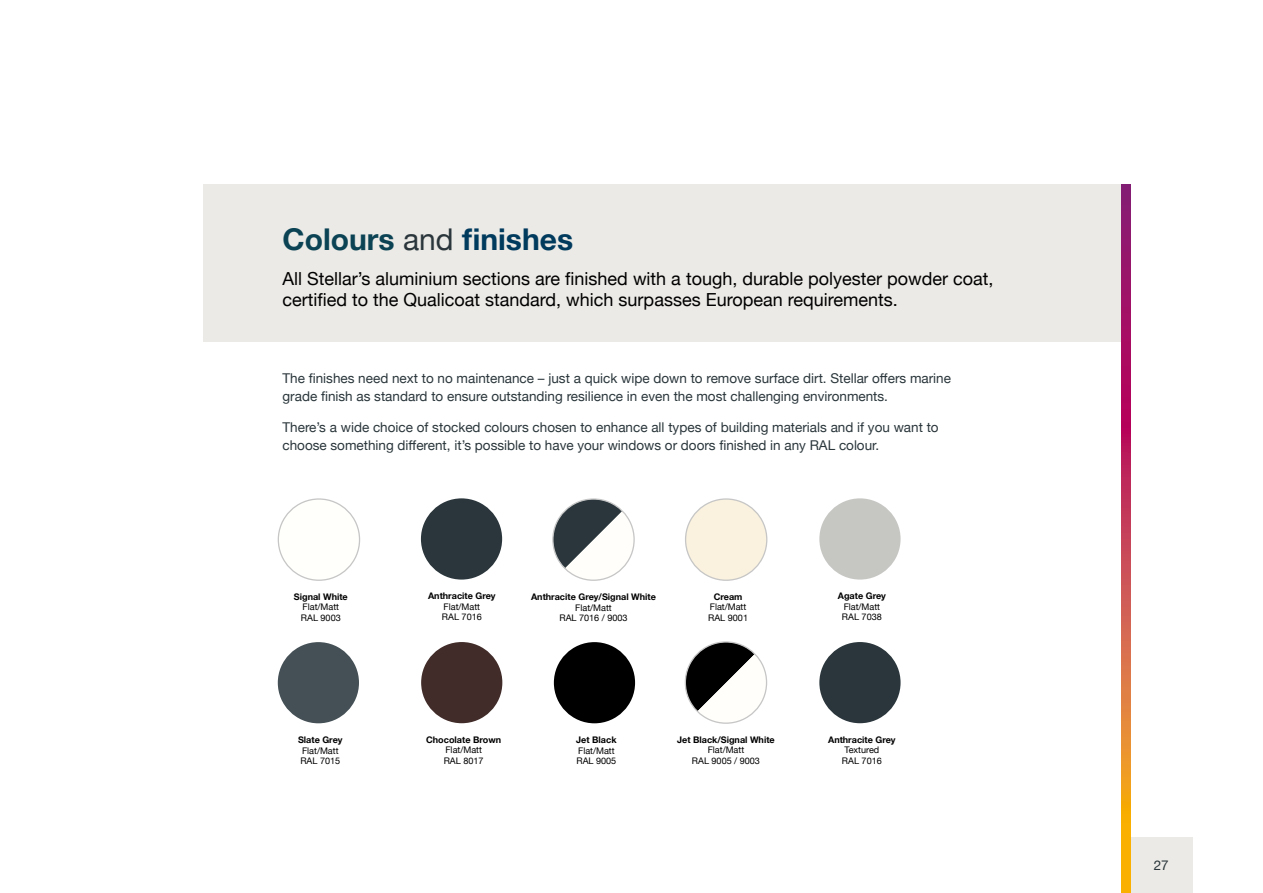
<style>
.page{position:relative;width:1263px;height:893px;background:#fff}
.page>*{position:absolute;margin:0;border:0;box-sizing:border-box;transform-origin:0 0}
.t1{font:700 30px "Helvetica Neue";color:#003a5d}
.t2{font:18px/21.6px "Helvetica Neue";color:#000}
.t3{font:13.5px/18px "Helvetica Neue";color:#2a363b}
.t4{font:9.15px/10.4px "Helvetica Neue";color:#000}
.t5{font:700 9.15px "Helvetica Neue";color:#000}
.s1{color:#0b4354}
.s2{font-weight:400;color:#2a363b}
</style>
<div class="page">
<div style="left:203px;top:185px;width:927px;height:157px;background:#eceae6"></div>
<div style="left:1130px;top:837px;width:62px;height:56px;background:#eceae6"></div>
<svg style="left:1122px;top:185px;width:8px;height:708px"></svg>
<div style="left:278px;top:498px;width:82px;height:83px;border:1px solid #c6c6c6;border-radius:50%"></div>
<div style="left:421px;top:498px;width:81px;height:82px;background:#2a363b;border-radius:50%"></div>
<svg style="left:554px;top:500px;width:79px;height:79px"></svg>
<div style="left:552px;top:498px;width:83px;height:83px;border:1px solid #c6c6c6;border-radius:50%"></div>
<svg style="left:685px;top:643px;width:81px;height:80px"></svg>
<div style="left:685px;top:641px;width:82px;height:83px;border:1px solid #c6c6c6;border-radius:50%"></div>
<div style="left:685px;top:499px;width:82px;height:81px;background:#faf2de;border-radius:50%"></div>
<div style="left:685px;top:498px;width:82px;height:83px;border:1px solid #c6c6c6;border-radius:50%"></div>
<div style="left:819px;top:498px;width:81px;height:82px;background:#c6c6c3;border-radius:50%"></div>
<div style="left:278px;top:642px;width:81px;height:81px;background:#445055;border-radius:50%"></div>
<div style="left:421px;top:642px;width:81px;height:81px;background:#412c29;border-radius:50%"></div>
<div style="left:554px;top:642px;width:81px;height:81px;background:#000;border-radius:50%"></div>
<div style="left:819px;top:642px;width:81px;height:81px;background:#2a363b;border-radius:50%"></div>
<h1 class="t1" style="left:283px;top:216px;width:292px"><span class="s1">Colours</span> <span class="s2">and</span> finishes</h1>
<h2 class="t2" style="left:283px;top:269px;width:712px">All Stellar’s aluminium sections are finished with a tough, durable polyester powder coat, certified to the Qualicoat standard, which surpasses European requirements.</h2>
<p class="t3" style="left:283px;top:370px;width:670px">The finishes need next to no maintenance – just a quick wipe down to remove surface dirt. Stellar offers marine grade finish as standard to ensure outstanding resilience in even the most challenging environments.</p>
<p class="t3" style="left:283px;top:418px;width:658px">There’s a wide choice of stocked colours chosen to enhance all types of building materials and if you want to choose something different, it’s possible to have your windows or doors finished in any RAL colour.</p>
<p class="t5" style="left:294px;top:590px;width:55px">Signal White</p>
<p class="t4" style="left:301px;top:602px;width:41px">Flat/Matt<br>RAL 9003</p>
<p class="t5" style="left:298px;top:733px;width:46px">Slate Grey</p>
<p class="t4" style="left:300px;top:746px;width:41px">Flat/Matt<br>RAL 7015</p>
<p class="t5" style="left:428px;top:589px;width:69px">Anthracite Grey</p>
<p class="t4" style="left:442px;top:602px;width:41px">Flat/Matt<br>RAL 7016</p>
<p class="t5" style="left:531px;top:590px;width:126px">Anthracite Grey/Signal White</p>
<p class="t4" style="left:559px;top:603px;width:70px;text-align:center">Flat/Matt<br>RAL 7016 / 9003</p>
<p class="t5" style="left:714px;top:590px;width:30px">Cream</p>
<p class="t4" style="left:708px;top:602px;width:41px">Flat/Matt<br>RAL 9001</p>
<p class="t5" style="left:426px;top:733px;width:76px">Chocolate Brown</p>
<p class="t4" style="left:444px;top:745px;width:41px">Flat/Matt<br>RAL 8017</p>
<p class="t5" style="left:576px;top:733px;width:42px">Jet Black</p>
<p class="t4" style="left:576px;top:746px;width:41px">Flat/Matt<br>RAL 9005</p>
<p class="t5" style="left:677px;top:733px;width:99px">Jet Black/Signal White</p>
<p class="t4" style="left:692px;top:746px;width:70px;text-align:center">Flat/Matt<br>RAL 9005 / 9003</p>
<p class="t5" style="left:838px;top:589px;width:50px">Agate Grey</p>
<p class="t4" style="left:842px;top:602px;width:41px">Flat/Matt<br>RAL 7038</p>
<p class="t5" style="left:828px;top:733px;width:69px">Anthracite Grey</p>
<p class="t4" style="left:842px;top:745px;width:41px">Textured<br>RAL 7016</p>
<p class="t3" style="left:1154px;top:857px;width:17px">27</p>
</div>
